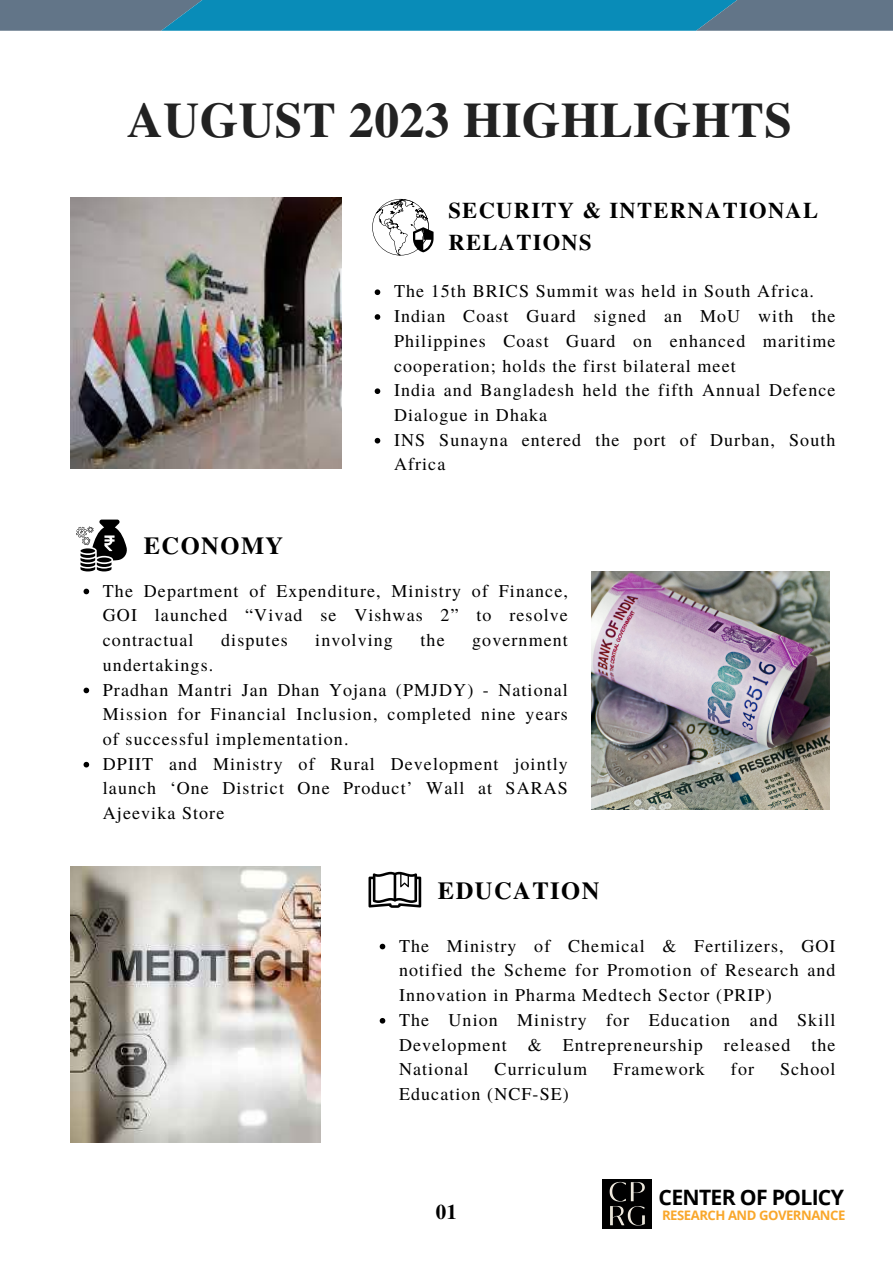
<style>
.page{position:relative;width:893px;height:1264px;background:#fff}
.page>*{position:absolute;margin:0;border:0;box-sizing:border-box;transform-origin:0 0}
.t1{font:700 49.5px "Te X Gyre Termes";letter-spacing:.01em;color:#222}
.t2{font:700 24.45px "Te X Gyre Termes";letter-spacing:.06em;color:#000}
.t3{font:700 22.5px/31.5px "Te X Gyre Termes";letter-spacing:.06em;color:#000}
.t4{font:700 21.15px "Open Sans";letter-spacing:-.035em;color:#000}
.t5{font:700 21px "Te X Gyre Termes";color:#000}
.t6{font:18px/24.8px "Te X Gyre Termes";letter-spacing:.06em;color:#000;text-align:justify}
.t7{font:700 13.05px "Open Sans";letter-spacing:-.035em;color:#f9a72b}
</style>
<div class="page">
<svg style="left:0;top:0;width:892px;height:31px;background:#2e83a5"></svg>
<img style="left:602px;top:1179px;width:49px;height:49px">
<img style="left:70px;top:867px;width:250px;height:275px">
<img style="left:70px;top:197px;width:271px;height:271px">
<img style="left:591px;top:571px;width:238px;height:238px">
<svg style="left:372px;top:199px;width:61px;height:56px"></svg>
<svg style="left:76px;top:519px;width:51px;height:52px"></svg>
<svg style="left:368px;top:871px;width:53px;height:36px"></svg>
<svg style="left:374px;top:289px;width:6px;height:6px"></svg>
<svg style="left:374px;top:314px;width:6px;height:6px"></svg>
<svg style="left:374px;top:388px;width:6px;height:6px"></svg>
<svg style="left:374px;top:438px;width:6px;height:5px"></svg>
<svg style="left:83px;top:588px;width:6px;height:6px"></svg>
<svg style="left:83px;top:687px;width:6px;height:6px"></svg>
<svg style="left:83px;top:761px;width:6px;height:6px"></svg>
<svg style="left:379px;top:943px;width:6px;height:6px"></svg>
<svg style="left:379px;top:1018px;width:6px;height:5px"></svg>
<p class="t1" style="left:127px;top:82px;width:666px">AUGUST 2023 HIGHLIGHTS</p>
<p class="t3" style="left:448px;top:194px;width:371px">SECURITY &amp; INTERNATIONAL<br>RELATIONS</p>
<p class="t2" style="left:144px;top:526px;width:141px">ECONOMY</p>
<p class="t6" style="left:394px;top:278px;width:421px">The 15th BRICS Summit was held in South Africa.</p>
<p class="t6" style="left:394px;top:303px;width:443px">Indian Coast Guard signed an MoU with the Philippines Coast Guard on enhanced maritime cooperation; holds the first bilateral meet</p>
<p class="t6" style="left:394px;top:377px;width:443px">India and Bangladesh held the fifth Annual Defence<br>Dialogue in Dhaka</p>
<p class="t6" style="left:394px;top:426px;width:443px">INS Sunayna entered the port of Durban, South<br>Africa</p>
<p class="t6" style="left:103px;top:577px;width:466px">The Department of Expenditure, Ministry of Finance, GOI launched “Vivad se Vishwas 2” to resolve contractual</p>
<p class="t6" style="left:221px;top:626px;width:68px">disputes</p>
<p class="t6" style="left:315px;top:626px;width:79px">involving</p>
<p class="t6" style="left:420px;top:626px;width:26px">the</p>
<p class="t6" style="left:472px;top:626px;width:97px">government</p>
<p class="t6" style="left:103px;top:651px;width:112px">undertakings.</p>
<p class="t6" style="left:103px;top:676px;width:466px">Pradhan Mantri Jan Dhan Yojana (PMJDY) - National Mission for Financial Inclusion, completed nine years of successful implementation.</p>
<p class="t6" style="left:103px;top:750px;width:466px">DPIIT and Ministry of Rural Development jointly launch ‘One District One Product’ Wall at SARAS Ajeevika Store</p>
<p class="t2" style="left:438px;top:871px;width:163px">EDUCATION</p>
<p class="t6" style="left:399px;top:932px;width:438px">The Ministry of Chemical &amp; Fertilizers, GOI notified the Scheme for Promotion of Research and Innovation in Pharma Medtech Sector (PRIP)</p>
<p class="t6" style="left:399px;top:1006px;width:438px">The Union Ministry for Education and Skill Development &amp; Entrepreneurship released the National</p>
<p class="t6" style="left:494px;top:1055px;width:94px">Curriculum</p>
<p class="t6" style="left:613px;top:1055px;width:93px">Framework</p>
<p class="t6" style="left:731px;top:1055px;width:25px">for</p>
<p class="t6" style="left:780px;top:1055px;width:57px">School</p>
<p class="t6" style="left:399px;top:1080px;width:171px">Education (NCF-SE)</p>
<p class="t5" style="left:436px;top:1195px;width:22px">01</p>
<p class="t4" style="left:658px;top:1182px;width:187px">CENTER OF POLICY</p>
<p class="t7" style="left:662px;top:1205px;width:185px">RESEARCH AND GOVERNANCE</p>
</div>
